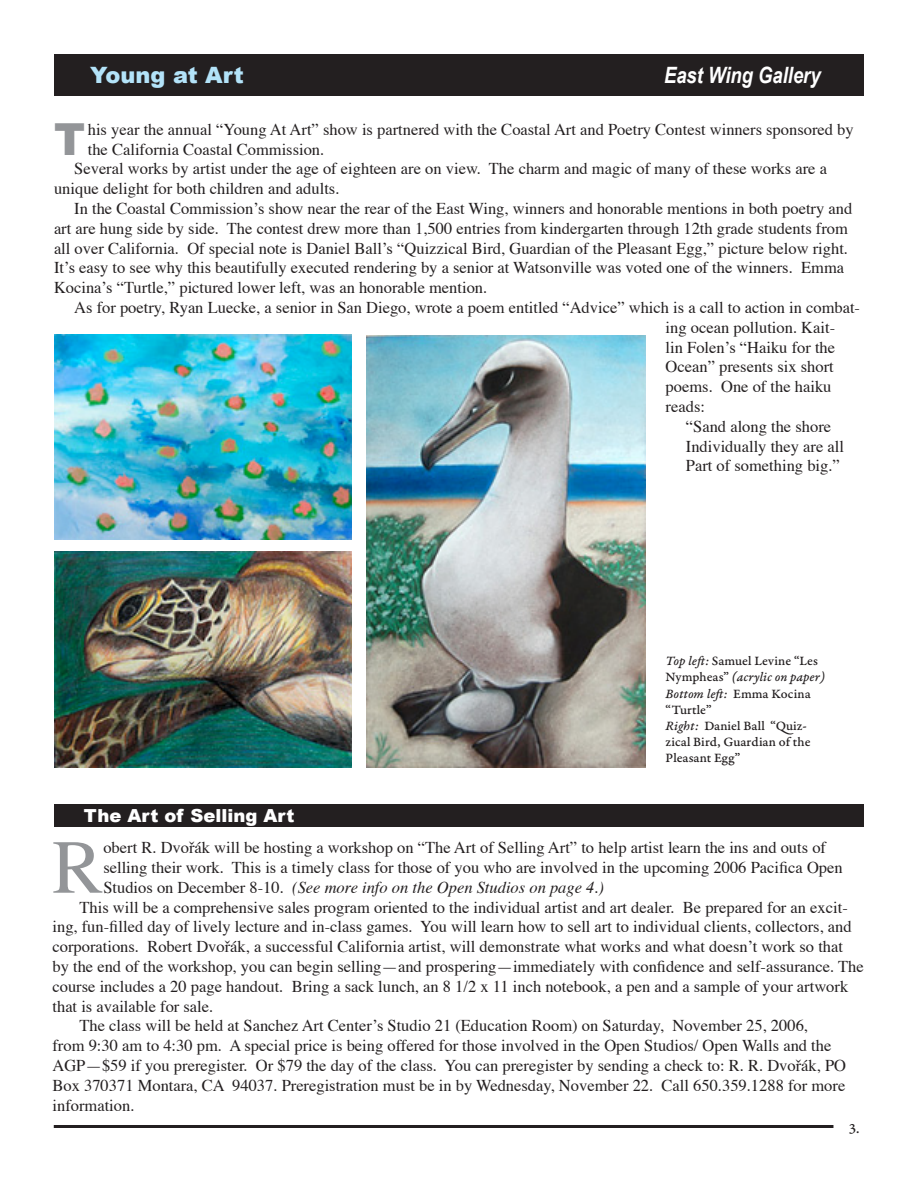
<style>
.page{position:relative;width:918px;height:1188px;background:#fff}
.page>*{position:absolute;margin:0;border:0;box-sizing:border-box;transform-origin:0 0}
.t1{font:76.35px "Times";color:#939598}
.Garamond_Body_Text{font:900 44.1px "Arial";color:#939598}
.t2{font:italic 700 22.5px "Arial Narrow";color:#fff}
.t3{font:900 22.5px "Arial";color:#b3e3f9}
.t4{font:900 18px "Arial";color:#fff}
.Garamond_Body_Text-2{font:16.5px/19.8px "Times";color:#231f20}
.Garamond_Caption{font:15px "Garamond Premr Pro Capt";color:#231f20}
.t5{font:13.5px/16.2px "Garamond Premr Pro Med Capt";color:#231f20}
.s1{font-size:24.15px;color:#fff}
.s2{font-family:"Garamond Premr Pro Med It Capt"}
.s3{font-style:italic}
</style>
<div class="page">
<hr style="left:54px;top:1125px;width:779px;height:3px;background:#231f20">
<div style="left:54px;top:804px;width:810px;height:22px;background:#231f20"></div>
<div style="left:54px;top:54px;width:810px;height:42px;background:#231f20"></div>
<img style="left:54px;top:551px;width:298px;height:216px">
<img style="left:54px;top:334px;width:298px;height:206px">
<img style="left:367px;top:335px;width:278px;height:432px">
<p class="t3" style="left:90px;top:63px;width:155px">Young at Art</p>
<p class="t2" style="left:664px;top:62px;width:158px">East Wing Gallery</p>
<p class="Garamond_Body_Text" style="left:54px;top:114px;width:35px">T<span class="s1">.</span></p>
<p class="Garamond_Body_Text-2" style="left:88px;top:118px;width:767px">his year the annual “Young At Art” show is partnered with the Coastal Art and Poetry Contest winners sponsored by the California Coastal Commission.</p>
<p class="Garamond_Body_Text-2" style="left:54px;top:158px;width:775px;text-indent:20px">Several works by artist under the age of eighteen are on view. The charm and magic of many of these works are a unique delight for both children and adults.</p>
<p class="Garamond_Body_Text-2" style="left:54px;top:197px;width:800px;text-indent:20px">In the Coastal Commission’s show near the rear of the East Wing, winners and honorable mentions in both poetry and art are hung side by side. The contest drew more than 1,500 entries from kindergarten through 12th grade students from all over California. Of special note is Daniel Ball’s “Quizzical Bird, Guardian of the Pleasant Egg,” picture below right.<br>It’s easy to see why this beautifully executed rendering by a senior at Watsonville was voted one of the winners. Emma Kocina’s “Turtle,” pictured lower left, was an honorable mention.</p>
<p class="Garamond_Body_Text-2" style="left:666px;top:296px;width:196px;text-indent:-591px">As for poetry, Ryan Luecke, a senior in San Diego, wrote a poem entitled “Advice” which is a call to action in combat&shy;ing ocean pollution. Kait-<br>lin Folen’s “Haiku for the Ocean” presents six short poems. One of the haiku reads:</p>
<p class="Garamond_Body_Text-2" style="left:686px;top:415px;width:147px">“Sand along the shore</p>
<p class="Garamond_Body_Text-2" style="left:686px;top:435px;width:160px">Individually they are all</p>
<p class="Garamond_Body_Text-2" style="left:686px;top:455px;width:155px">Part of something big.”</p>
<p class="t5" style="left:666px;top:653px;width:161px"><span class="s2">Top left:</span> Samuel Levine “Les<br>Nympheas” <span class="s2">(acrylic on paper)</span></p>
<p class="t5" style="left:666px;top:686px;width:147px"><span class="s2">Bottom left:</span> Emma Kocina “Turtle”</p>
<p class="t5" style="left:666px;top:718px;width:147px"><span class="s2">Right:</span> Daniel Ball “Quiz&shy;zical Bird, Guardian of the<br>Pleasant Egg”</p>
<p class="t4" style="left:84px;top:805px;width:212px">The Art of Selling Art</p>
<p class="t1" style="left:52px;top:796px;width:52px">R</p>
<p class="Garamond_Body_Text-2" style="left:103px;top:836px;width:741px">obert R. Dvořák will be hosting a workshop on “The Art of Selling Art” to help artist learn the ins and outs of selling their work. This is a timely class for those of you who are involved in the upcoming 2006 Pacifica Open<br>Studios on December 8-10. <span class="s3">(See more info on the Open Studios on page 4.)</span></p>
<p class="Garamond_Body_Text-2" style="left:52px;top:896px;width:813px;text-indent:27px">This will be a comprehensive sales program oriented to the individual artist and art dealer. Be prepared for an excit&shy;ing, fun-filled day of lively lecture and in-class games. You will learn how to sell art to individual clients, collectors, and corporations. Robert Dvořák, a successful California artist, will demonstrate what works and what doesn’t work so that by the end of the workshop, you can begin selling—and prospering—immediately with confidence and self-assurance. The course includes a 20 page handout. Bring a sack lunch, an 8 1/2 x 11 inch notebook, a pen and a sample of your artwork that is available for sale.</p>
<p class="Garamond_Body_Text-2" style="left:52px;top:1014px;width:795px;text-indent:27px">The class will be held at Sanchez Art Center’s Studio 21 (Education Room) on Saturday, November 25, 2006,<br>from 9:30 am to 4:30 pm. A special price is being offered for those involved in the Open Studios/ Open Walls and the AGP—$59 if you preregister. Or $79 the day of the class. You can preregister by sending a check to: R. R. Dvořák, PO Box 370371 Montara, CA 94037. Preregistration must be in by Wednesday, November 22. Call 650.359.1288 for more information.</p>
<p class="Garamond_Caption" style="left:849px;top:1119px;width:12px">3.</p>
</div>
